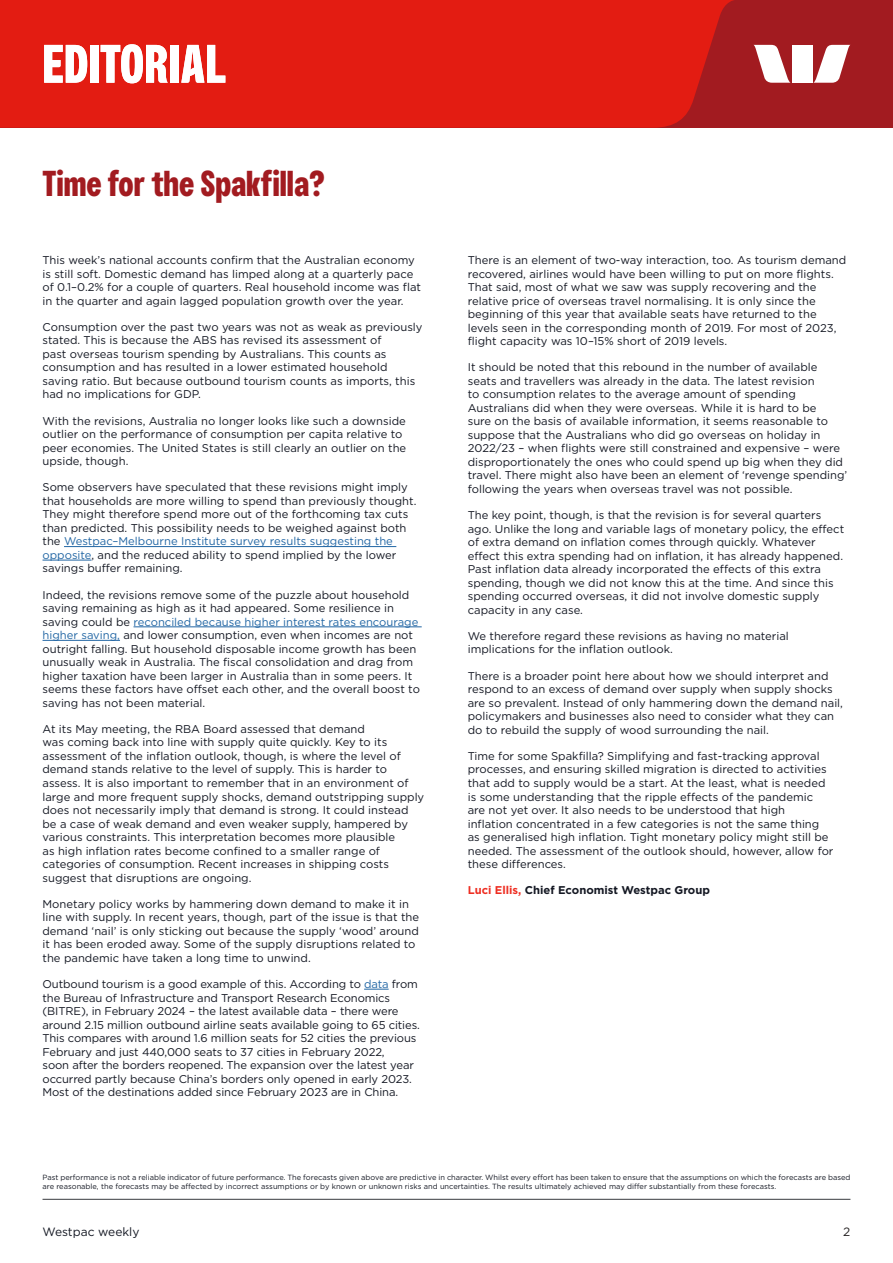
<style>
.page{position:relative;width:893px;height:1263px;background:#fff}
.page>*{position:absolute;margin:0;border:0;box-sizing:border-box;transform-origin:0 0}
.t1{font:700 54px "Westpac";color:#fff}
.SUBTITLE{font:700 36px "Westpac";color:#a21b20}
.t2{font:12px "Gotham";color:#141823}
.t3{font:12px "Gotham";color:#231f20}
.t4{font:11.25px/13.5px "Gotham";color:#141823}
.t5{font:700 11.25px "Gotham";color:#141823}
.t6{font:7.5px/9px "Gotham";color:#141823}
.s1{color:#2266a4}
.s2{color:#ee2e22}
</style>
<div class="page">
<hr style="left:43px;top:1199px;width:807px;height:1px;background:#383b3f">
<div style="left:0;top:0;width:893px;height:128px;background:#a21b20"></div>
<div style="left:0;top:0;width:734px;height:128px;background:#e31c12"></div>
<svg style="left:754px;top:45px;width:37px;height:38px"></svg>
<svg style="left:813px;top:45px;width:37px;height:38px"></svg>
<div style="left:792px;top:45px;width:20px;height:38px;background:#fff"></div>
<hr style="left:64px;top:546px;width:332px;height:1px;background:#2266a4">
<hr style="left:43px;top:560px;width:48px;height:1px;background:#2266a4">
<hr style="left:134px;top:626px;width:288px;height:1px;background:#2266a4">
<hr style="left:43px;top:640px;width:77px;height:1px;background:#2266a4">
<svg style="left:364px;top:989px;width:25px;height:1px"></svg>
<p class="t1" style="left:43px;top:32px;width:186px">EDITORIAL</p>
<p class="SUBTITLE" style="left:43px;top:162px;width:284px">Time for the Spakfilla?</p>
<p class="t4" style="left:43px;top:253px;width:380px">This week’s national accounts confirm that the Australian economy is still soft. Domestic demand has limped along at a quarterly pace of 0.1–0.2% for a couple of quarters. Real household income was flat in the quarter and again lagged population growth over the year.</p>
<p class="t4" style="left:43px;top:320px;width:382px">Consumption over the past two years was not as weak as previously stated. This is because the ABS has revised its assessment of<br>past overseas tourism spending by Australians. This counts as consumption and has resulted in a lower estimated household saving ratio. But because outbound tourism counts as imports, this had no implications for GDP.</p>
<p class="t4" style="left:43px;top:414px;width:365px">With the revisions, Australia no longer looks like such a downside outlier on the performance of consumption per capita relative to peer economies. The United States is still clearly an outlier on the upside, though.</p>
<p class="t4" style="left:43px;top:480px;width:375px">Some observers have speculated that these revisions might imply that households are more willing to spend than previously thought.<br>They might therefore spend more out of the forthcoming tax cuts than predicted. This possibility needs to be weighed against both the <span class="s1">Westpac–Melbourne Institute survey results suggesting the opposite</span>, and the reduced ability to spend implied by the lower savings buffer remaining.</p>
<p class="t4" style="left:43px;top:588px;width:379px">Indeed, the revisions remove some of the puzzle about household saving remaining as high as it had appeared. Some resilience in saving could be <span class="s1">reconciled because higher interest rates encourage higher saving,</span> and lower consumption, even when incomes are not outright falling. But household disposable income growth has been unusually weak in Australia. The fiscal consolidation and drag from higher taxation have been larger in Australia than in some peers. It seems these factors have offset each other, and the overall boost to saving has not been material.</p>
<p class="t4" style="left:43px;top:722px;width:383px">At its May meeting, the RBA Board assessed that demand<br>was coming back into line with supply quite quickly. Key to its assessment of the inflation outlook, though, is where the level of demand stands relative to the level of supply. This is harder to assess. It is also important to remember that in an environment of large and more frequent supply shocks, demand outstripping supply does not necessarily imply that demand is strong. It could instead be a case of weak demand and even weaker supply, hampered by various constraints. This interpretation becomes more plausible<br>as high inflation rates become confined to a smaller range of categories of consumption. Recent increases in shipping costs suggest that disruptions are ongoing.</p>
<p class="t4" style="left:43px;top:897px;width:378px">Monetary policy works by hammering down demand to make it in line with supply. In recent years, though, part of the issue is that the demand ‘nail’ is only sticking out because the supply ‘wood’ around it has been eroded away. Some of the supply disruptions related to the pandemic have taken a long time to unwind.</p>
<p class="t4" style="left:43px;top:977px;width:379px">Outbound tourism is a good example of this. According to <span class="s1">data</span> from the Bureau of Infrastructure and Transport Research Economics (BITRE), in February 2024 – the latest available data – there were around 2.15 million outbound airline seats available going to 65 cities.<br>This compares with around 1.6 million seats for 52 cities the previous February and just 440,000 seats to 37 cities in February 2022,<br>soon after the borders reopened. The expansion over the latest year occurred partly because China’s borders only opened in early 2023.<br>Most of the destinations added since February 2023 are in China.</p>
<p class="t4" style="left:468px;top:253px;width:380px">There is an element of two-way interaction, too. As tourism demand recovered, airlines would have been willing to put on more flights.<br>That said, most of what we saw was supply recovering and the relative price of overseas travel normalising. It is only since the beginning of this year that available seats have returned to the levels seen in the corresponding month of 2019. For most of 2023, flight capacity was 10–15% short of 2019 levels.</p>
<p class="t4" style="left:468px;top:360px;width:381px">It should be noted that this rebound in the number of available seats and travellers was already in the data. The latest revision<br>to consumption relates to the average amount of spending Australians did when they were overseas. While it is hard to be<br>sure on the basis of available information, it seems reasonable to suppose that the Australians who did go overseas on holiday in 2022/23 – when flights were still constrained and expensive – were disproportionately the ones who could spend up big when they did travel. There might also have been an element of ‘revenge spending’ following the years when overseas travel was not possible.</p>
<p class="t4" style="left:468px;top:508px;width:378px">The key point, though, is that the revision is for several quarters ago. Unlike the long and variable lags of monetary policy, the effect of extra demand on inflation comes through quickly. Whatever effect this extra spending had on inflation, it has already happened.<br>Past inflation data already incorporated the effects of this extra spending, though we did not know this at the time. And since this spending occurred overseas, it did not involve domestic supply capacity in any case.</p>
<p class="t4" style="left:468px;top:629px;width:323px">We therefore regard these revisions as having no material implications for the inflation outlook.</p>
<p class="t4" style="left:468px;top:669px;width:377px">There is a broader point here about how we should interpret and respond to an excess of demand over supply when supply shocks are so prevalent. Instead of only hammering down the demand nail, policymakers and businesses also need to consider what they can do to rebuild the supply of wood surrounding the nail.</p>
<p class="t4" style="left:468px;top:749px;width:367px">Time for some Spakfilla? Simplifying and fast-tracking approval processes, and ensuring skilled migration is directed to activities that add to supply would be a start. At the least, what is needed is some understanding that the ripple effects of the pandemic<br>are not yet over. It also needs to be understood that high<br>inflation concentrated in a few categories is not the same thing as generalised high inflation. Tight monetary policy might still be needed. The assessment of the outlook should, however, allow for these differences.</p>
<p class="t5" style="left:468px;top:883px;width:244px"><span class="s2">Luci Ellis,</span> Chief Economist Westpac Group</p>
<p class="t6" style="left:43px;top:1172px;width:809px">Past performance is not a reliable indicator of future performance. The forecasts given above are predictive in character. Whilst every effort has been taken to ensure that the assumptions on which the forecasts are based are reasonable, the forecasts may be affected by incorrect assumptions or by known or unknown risks and uncertainties. The results ultimately achieved may differ substantially from these forecasts.</p>
<p class="t2" style="left:43px;top:1224px;width:98px">Westpac weekly</p>
<p class="t3" style="left:843px;top:1224px;width:9px">2</p>
</div>
